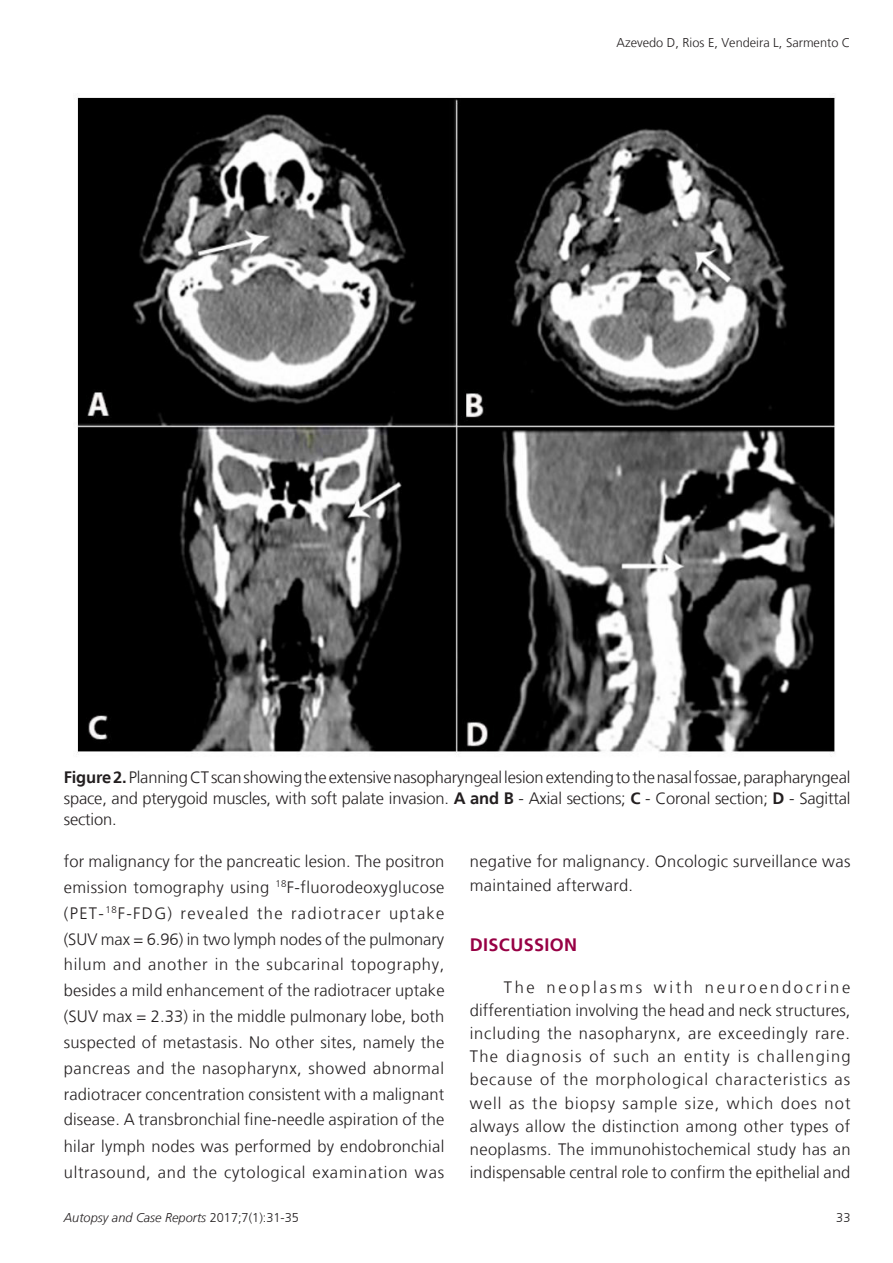
<style>
.page{position:relative;width:893px;height:1263px;background:#fff}
.page>*{position:absolute;margin:0;border:0;box-sizing:border-box;transform-origin:0 0}
.Heading1{font:700 18px "Frutiger LT";letter-spacing:.02em;color:#970044}
.Paragraph{font:300 16.5px/26px "Frutiger LT";letter-spacing:.02em;color:#231f20;text-align:justify}
.FigureCaption{font:300 16.5px/21px "Frutiger LT";letter-spacing:-.01em;color:#231f20;text-align:justify}
.RunningHeader{font:italic 300 12.75px "Frutiger LT";color:#231f20}
.RunningAuthorsAlt{font:300 12.75px "Frutiger LT";color:#231f20}
.Numbering{font:300 12.75px "Frutiger LT";color:#231f20}
.s1{font-weight:700}
.s2{font-style:normal}
</style>
<div class="page">
<img style="left:77px;top:97px;width:758px;height:656px">
<p class="RunningAuthorsAlt" style="left:617px;top:35px;width:235px">Azevedo D, Rios E, Vendeira L, Sarmento C</p>
<p class="FigureCaption" style="left:64px;top:767px;width:788px"><span class="s1">Figure 2.</span> Planning CT scan showing the extensive nasopharyngeal lesion extending to the nasal fossae, parapharyngeal space, and pterygoid muscles, with soft palate invasion. <span class="s1">A and B</span> - Axial sections; <span class="s1">C</span> - Coronal section; <span class="s1">D</span> - Sagittal section.</p>
<p class="Paragraph" style="left:64px;top:849px;width:382px">for malignancy for the pancreatic lesion. The positron emission tomography using <sup>18</sup>F-fluorodeoxyglucose (PET-<sup>18</sup>F-FDG) revealed the radiotracer uptake (SUV max = 6.96) in two lymph nodes of the pulmonary hilum and another in the subcarinal topography, besides a mild enhancement of the radiotracer uptake (SUV max = 2.33) in the middle pulmonary lobe, both suspected of metastasis. No other sites, namely the pancreas and the nasopharynx, showed abnormal radiotracer concentration consistent with a malignant disease. A transbronchial fine-needle aspiration of the hilar lymph nodes was performed by endobronchial ultrasound, and the cytological examination was</p>
<p class="Paragraph" style="left:470px;top:850px;width:382px;line-height:24px">negative for malignancy. Oncologic surveillance was maintained afterward.</p>
<p class="Heading1" style="left:470px;top:934px;width:109px">DISCUSSION</p>
<p class="Paragraph" style="left:470px;top:976px;width:382px;line-height:23.1px;text-indent:34px">The neoplasms with neuroendocrine differentiation involving the head and neck structures, including the nasopharynx, are exceedingly rare.<br>The diagnosis of such an entity is challenging because of the morphological characteristics as well as the biopsy sample size, which does not always allow the distinction among other types of neoplasms. The immunohistochemical study has an indispensable central role to confirm the epithelial and</p>
<p class="RunningHeader" style="left:64px;top:1210px;width:237px">Autopsy and Case Reports <span class="s2">2017;7(1):31-35</span></p>
<p class="Numbering" style="left:836px;top:1210px;width:16px">33</p>
</div>
